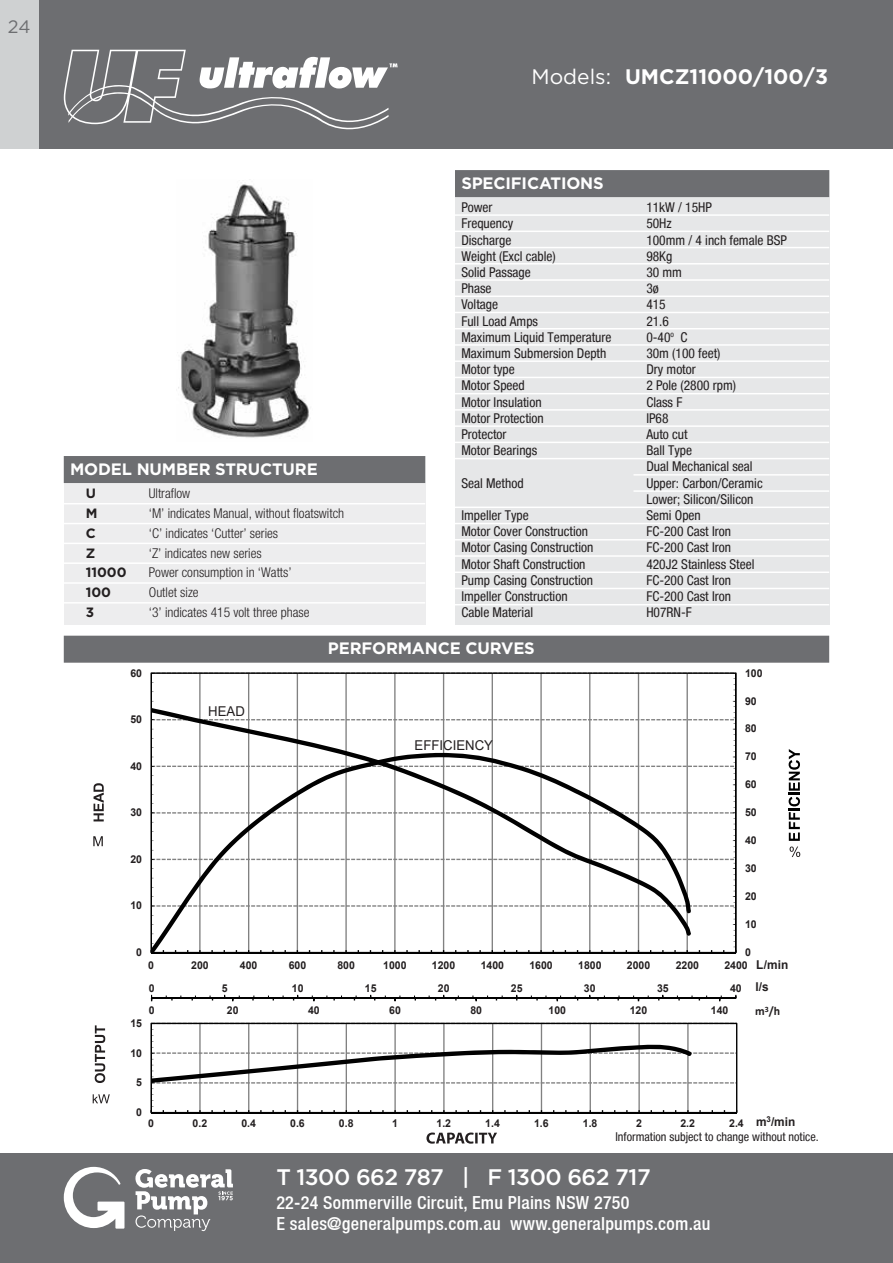
<style>
.page{position:relative;width:893px;height:1263px;background:#fff}
.page>*{position:absolute;margin:0;border:0;box-sizing:border-box;transform-origin:0 0}
.t1{font:500 22.5px "Gotham";letter-spacing:-.025em;color:#fff}
.t2{font:700 21px "Gotham";color:#fff}
.t3{font:500 condensed 18px/21px "Helvetica Neue";letter-spacing:.015em;color:#fff}
.t4{font:18px "Gotham";color:#6d6e71}
.t5{font:700 16.5px "Gotham";letter-spacing:-.01em;color:#fff}
.t6{font:condensed 13.5px/16.2px "Helvetica Neue Condensed";color:#231f20}
.t7{font:300 condensed 13.5px/19.8px "Helvetica Neue";color:#231f20}
.t8{font:13.5px "Arial";color:#231f20}
.t9{font:700 13.5px/19.8px "Gotham";color:#231f20}
.t10{font:condensed 12.15px "Helvetica Neue Condensed";color:#231f20}
.t11{font:700 12.15px "Arial";color:#231f20}
.t12{font:700 12.15px "Calibri";color:#231f20}
.t13{font:700 10.8px "Arial";color:#231f20}
.s1{font-weight:400}
</style>
<div class="page">
<div style="left:0;top:0;width:893px;height:149px;background:#6d6e71"></div>
<div style="left:0;top:1154px;width:893px;height:109px;background:#6d6e71"></div>
<div style="left:0;top:0;width:38px;height:149px;background:#cfd1d2"></div>
<div style="left:64px;top:636px;width:765px;height:27px;background:#6d6e71"></div>
<svg style="left:64px;top:50px;width:334px;height:79px"></svg>
<svg style="left:64px;top:1167px;width:60px;height:61px"></svg>
<svg style="left:135px;top:1169px;width:98px;height:62px"></svg>
<div style="left:64px;top:456px;width:361px;height:168px;background:#ededee"></div>
<div style="left:64px;top:456px;width:361px;height:27px;background:#6d6e71"></div>
<hr style="left:64px;top:503px;width:361px;height:1px;background:#fff">
<hr style="left:64px;top:523px;width:361px;height:1px;background:#fff">
<hr style="left:64px;top:543px;width:361px;height:1px;background:#fff">
<hr style="left:64px;top:562px;width:361px;height:2px;background:#fff">
<hr style="left:64px;top:582px;width:361px;height:2px;background:#fff">
<hr style="left:64px;top:602px;width:361px;height:2px;background:#fff">
<div style="left:455px;top:170px;width:374px;height:454px;background:#e6e7e8"></div>
<div style="left:455px;top:170px;width:374px;height:27px;background:#6d6e71"></div>
<hr style="left:455px;top:214px;width:374px;height:2px;background:#fff">
<hr style="left:455px;top:231px;width:374px;height:1px;background:#fff">
<hr style="left:455px;top:247px;width:374px;height:1px;background:#fff">
<hr style="left:455px;top:279px;width:374px;height:2px;background:#fff">
<hr style="left:455px;top:263px;width:374px;height:2px;background:#fff">
<hr style="left:455px;top:295px;width:374px;height:2px;background:#fff">
<hr style="left:455px;top:312px;width:374px;height:1px;background:#fff">
<hr style="left:455px;top:328px;width:374px;height:1px;background:#fff">
<hr style="left:455px;top:344px;width:374px;height:2px;background:#fff">
<hr style="left:455px;top:360px;width:374px;height:2px;background:#fff">
<hr style="left:455px;top:377px;width:374px;height:1px;background:#fff">
<hr style="left:455px;top:393px;width:374px;height:1px;background:#fff">
<hr style="left:455px;top:409px;width:374px;height:2px;background:#fff">
<hr style="left:455px;top:425px;width:374px;height:2px;background:#fff">
<hr style="left:455px;top:442px;width:374px;height:1px;background:#fff">
<hr style="left:633px;top:490px;width:196px;height:2px;background:#fff">
<hr style="left:633px;top:474px;width:196px;height:2px;background:#fff">
<hr style="left:455px;top:458px;width:374px;height:1px;background:#fff">
<hr style="left:455px;top:523px;width:374px;height:1px;background:#fff">
<hr style="left:455px;top:507px;width:374px;height:1px;background:#fff">
<hr style="left:455px;top:539px;width:374px;height:1px;background:#fff">
<hr style="left:455px;top:555px;width:374px;height:2px;background:#fff">
<hr style="left:455px;top:571px;width:374px;height:2px;background:#fff">
<hr style="left:455px;top:588px;width:374px;height:1px;background:#fff">
<hr style="left:455px;top:604px;width:374px;height:1px;background:#fff">
<img style="left:178px;top:184px;width:132px;height:254px">
<svg style="left:94px;top:783px;width:10px;height:38px"></svg>
<svg style="left:93px;top:836px;width:10px;height:10px"></svg>
<svg style="left:789px;top:749px;width:11px;height:108px"></svg>
<svg style="left:93px;top:1094px;width:17px;height:9px"></svg>
<svg style="left:95px;top:1025px;width:10px;height:58px"></svg>
<svg style="left:426px;top:1132px;width:71px;height:12px"></svg>
<svg style="left:150px;top:672px;width:587px;height:280px"></svg>
<hr style="left:151px;top:673px;width:1px;height:279px;background:#010101">
<hr style="left:151px;top:952px;width:585px;height:1px;background:#010101">
<svg style="left:733px;top:673px;width:4px;height:280px"></svg>
<svg style="left:152px;top:707px;width:540px;height:44px"></svg>
<svg style="left:152px;top:751px;width:540px;height:201px"></svg>
<svg style="left:150px;top:1023px;width:587px;height:90px"></svg>
<svg style="left:151px;top:995px;width:585px;height:6px"></svg>
<h3 class="t4" style="left:8px;top:15px;width:24px">24</h3>
<p class="t5" style="left:70px;top:458px;width:249px">MODEL NUMBER STRUCTURE</p>
<p class="t9" style="left:86px;top:483px;width:42px">U<br>M<br>C<br>Z<br>11000<br>100<br>3</p>
<p class="t7" style="left:149px;top:483px;width:197px">Ultraflow<br>‘M’ indicates Manual, without floatswitch ‘C’ indicates ‘Cutter’ series<br>‘Z’ indicates new series<br>Power consumption in ‘Watts’<br>Outlet size<br>‘3’ indicates 415 volt three phase</p>
<h2 class="t2" style="left:531px;top:62px;width:298px"><span class="s1">Models:</span> UMCZ11000/100/3</h2>
<p class="t5" style="left:461px;top:172px;width:144px">SPECIFICATIONS</p>
<p class="t6" style="left:461px;top:199px;width:152px">Power<br>Frequency<br>Discharge<br>Weight (Excl cable)<br>Solid Passage<br>Phase<br>Voltage<br>Full Load Amps<br>Maximum Liquid Temperature<br>Maximum Submersion Depth<br>Motor type<br>Motor Speed<br>Motor Insulation<br>Motor Protection<br>Protector<br>Motor Bearings</p>
<p class="t6" style="left:461px;top:475px;width:64px">Seal Method</p>
<p class="t6" style="left:461px;top:507px;width:133px">Impeller Type<br>Motor Cover Construction<br>Motor Casing Construction<br>Motor Shaft Construction<br>Pump Casing Construction<br>Impeller Construction<br>Cable Material</p>
<p class="t6" style="left:646px;top:199px;width:142px">11kW / 15HP<br>50Hz<br>100mm / 4 inch female BSP<br>98Kg<br>30 mm<br>3ø<br>415<br>21.6<br>0-40<sup>o</sup> C<br>30m (100 feet)<br>Dry motor<br>2 Pole (2800 rpm)<br>Class F<br>IP68<br>Auto cut<br>Ball Type<br>Dual Mechanical seal<br>Upper: Carbon/Ceramic<br>Lower; Silicon/Silicon<br>Semi Open<br>FC-200 Cast Iron<br>FC-200 Cast Iron<br>420J2 Stainless Steel<br>FC-200 Cast Iron<br>FC-200 Cast Iron<br>H07RN-F</p>
<p class="t13" style="left:130px;top:665px;width:13px">60</p>
<p class="t13" style="left:130px;top:712px;width:13px">50</p>
<p class="t13" style="left:130px;top:758px;width:13px">40</p>
<p class="t13" style="left:130px;top:805px;width:13px">30</p>
<p class="t13" style="left:130px;top:851px;width:13px">20</p>
<p class="t13" style="left:130px;top:898px;width:13px">10</p>
<p class="t13" style="left:136px;top:944px;width:7px">0</p>
<p class="t8" style="left:208px;top:702px;width:38px">HEAD</p>
<p class="t5" style="left:328px;top:638px;width:208px">PERFORMANCE CURVES</p>
<p class="t8" style="left:415px;top:736px;width:80px">EFFICIENCY</p>
<p class="t13" style="left:745px;top:665px;width:19px">100</p>
<p class="t13" style="left:745px;top:693px;width:13px">90</p>
<p class="t13" style="left:745px;top:721px;width:13px">80</p>
<p class="t13" style="left:745px;top:749px;width:13px">70</p>
<p class="t13" style="left:745px;top:777px;width:13px">60</p>
<p class="t13" style="left:745px;top:805px;width:13px">50</p>
<p class="t13" style="left:745px;top:833px;width:13px">40</p>
<p class="t13" style="left:745px;top:861px;width:13px">30</p>
<p class="t13" style="left:745px;top:889px;width:13px">20</p>
<p class="t13" style="left:745px;top:917px;width:13px">10</p>
<p class="t13" style="left:745px;top:944px;width:7px">0</p>
<p class="t13" style="left:148px;top:958px;width:7px">0</p>
<p class="t13" style="left:191px;top:958px;width:19px">200</p>
<p class="t13" style="left:240px;top:958px;width:19px">400</p>
<p class="t13" style="left:289px;top:958px;width:19px">600</p>
<p class="t13" style="left:337px;top:958px;width:19px">800</p>
<p class="t13" style="left:383px;top:958px;width:25px">1000</p>
<p class="t13" style="left:432px;top:958px;width:25px">1200</p>
<p class="t13" style="left:481px;top:958px;width:25px">1400</p>
<p class="t13" style="left:529px;top:958px;width:25px">1600</p>
<p class="t13" style="left:578px;top:958px;width:25px">1800</p>
<p class="t13" style="left:627px;top:958px;width:25px">2000</p>
<p class="t13" style="left:676px;top:958px;width:25px">2200</p>
<p class="t13" style="left:724px;top:958px;width:25px">2400</p>
<p class="t13" style="left:149px;top:980px;width:7px">0</p>
<p class="t13" style="left:222px;top:980px;width:7px">5</p>
<p class="t13" style="left:292px;top:980px;width:13px">10</p>
<p class="t13" style="left:365px;top:980px;width:13px">15</p>
<p class="t13" style="left:438px;top:980px;width:13px">20</p>
<p class="t13" style="left:511px;top:980px;width:13px">25</p>
<p class="t13" style="left:584px;top:980px;width:13px">30</p>
<p class="t13" style="left:657px;top:980px;width:13px">35</p>
<p class="t13" style="left:730px;top:980px;width:13px">40</p>
<p class="t13" style="left:149px;top:1003px;width:7px">0</p>
<p class="t13" style="left:227px;top:1003px;width:13px">20</p>
<p class="t13" style="left:308px;top:1003px;width:13px">40</p>
<p class="t13" style="left:389px;top:1003px;width:13px">60</p>
<p class="t13" style="left:470px;top:1003px;width:13px">80</p>
<p class="t13" style="left:549px;top:1003px;width:19px">100</p>
<p class="t13" style="left:630px;top:1003px;width:19px">120</p>
<p class="t13" style="left:711px;top:1003px;width:19px">140</p>
<p class="t13" style="left:130px;top:1015px;width:13px">15</p>
<p class="t11" style="left:756px;top:956px;width:34px">L/min</p>
<p class="t11" style="left:755px;top:978px;width:15px">l/s</p>
<p class="t12" style="left:755px;top:1003px;width:27px">m<sup>3</sup>/h</p>
<p class="t13" style="left:130px;top:1045px;width:13px">10</p>
<p class="t13" style="left:136px;top:1075px;width:7px">5</p>
<p class="t13" style="left:136px;top:1105px;width:7px">0</p>
<p class="t13" style="left:148px;top:1116px;width:7px">0</p>
<p class="t13" style="left:193px;top:1116px;width:16px">0.2</p>
<p class="t13" style="left:241px;top:1116px;width:16px">0.4</p>
<p class="t13" style="left:290px;top:1116px;width:16px">0.6</p>
<p class="t13" style="left:339px;top:1116px;width:16px">0.8</p>
<p class="t13" style="left:392px;top:1116px;width:7px">1</p>
<p class="t13" style="left:436px;top:1116px;width:16px">1.2</p>
<p class="t13" style="left:485px;top:1116px;width:16px">1.4</p>
<p class="t13" style="left:534px;top:1116px;width:16px">1.6</p>
<p class="t13" style="left:583px;top:1116px;width:16px">1.8</p>
<p class="t13" style="left:636px;top:1116px;width:7px">2</p>
<p class="t13" style="left:680px;top:1116px;width:16px">2.2</p>
<p class="t13" style="left:729px;top:1116px;width:16px">2.4</p>
<p class="t11" style="left:756px;top:1113px;width:41px">m<sup>3</sup>/min</p>
<p class="t10" style="left:615px;top:1130px;width:205px">Information subject to change without notice.</p>
<h1 class="t1" style="left:276px;top:1162px;width:376px">T 1300 662 787 | F 1300 662 717</h1>
<h3 class="t3" style="left:276px;top:1191px;width:436px">22-24 Sommerville Circuit, Emu Plains NSW 2750<br>E sales@generalpumps.com.au www.generalpumps.com.au</h3>
</div>
